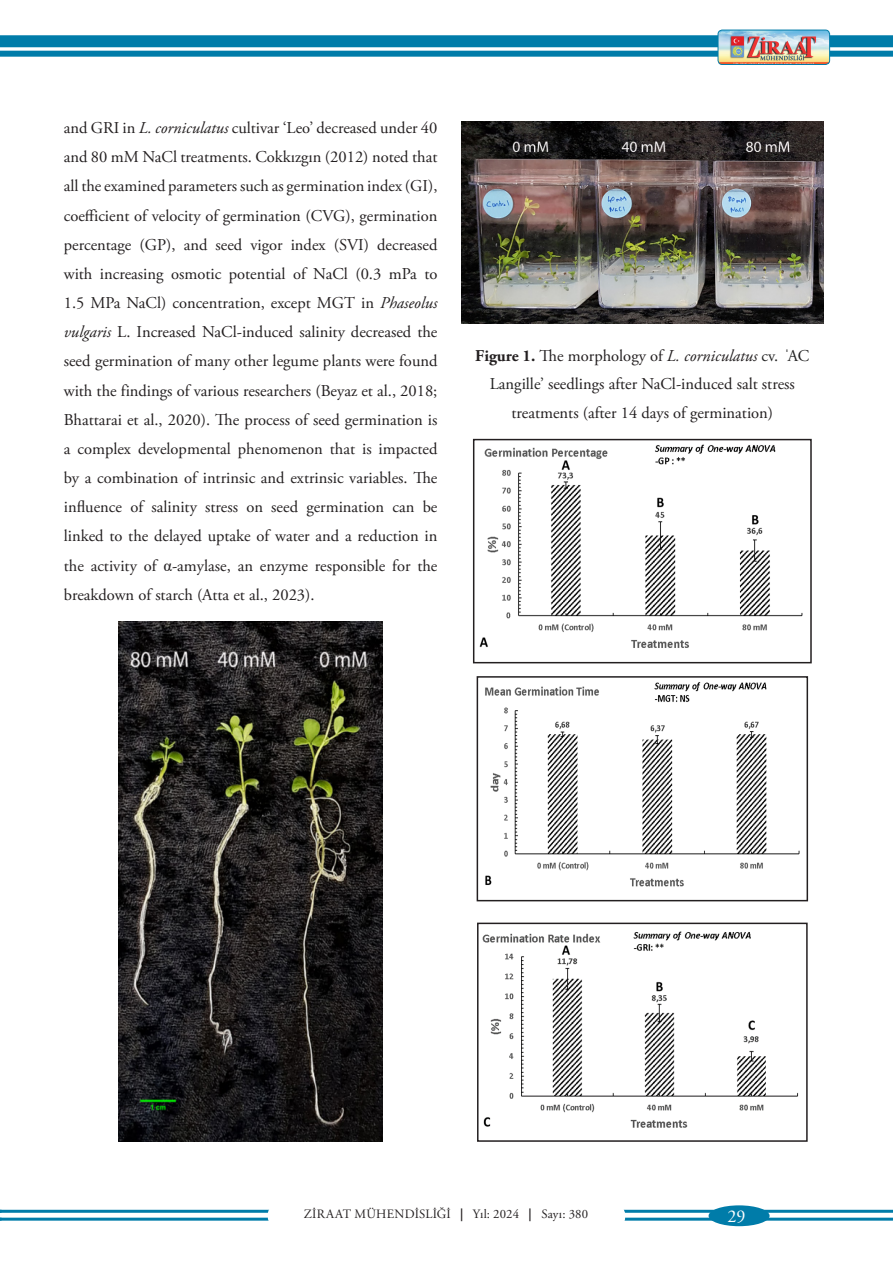
<style>
.page{position:relative;width:893px;height:1263px;background:#fff}
.page>*{position:absolute;margin:0;border:0;box-sizing:border-box;transform-origin:0 0}
.t1{font:18px "Adobe Garamond Pro";color:#fff}
.Dergipak_metin{font:16.5px/29.1px "Adobe Garamond Pro";color:#231f20;text-align:justify}
.t2{font:12.75px "Adobe Garamond Pro";letter-spacing:.015em;color:#231f20}
.s1{font-style:italic}
.s2{font-family:"Times New Roman"}
.s3{font-weight:700}
.s4{color:#222}
.s5{font-family:"Times New Roman";font-style:italic;color:#222}
</style>
<div class="page">
<hr style="left:0;top:1218px;width:893px;height:3px;background:#007ca9">
<hr style="left:0;top:1210px;width:893px;height:3px;background:#007ca9">
<div style="left:709px;top:1205px;width:61px;height:21px;background:#007ca9;border-radius:50%"></div>
<div style="left:268px;top:1206px;width:357px;height:19px;background:#fff;border-radius:7px"></div>
<div style="left:0;top:35px;width:893px;height:12px;background:#007ca9"></div>
<div style="left:0;top:51px;width:893px;height:6px;background:#007ca9"></div>
<img style="left:718px;top:30px;width:112px;height:34px">
<div style="left:718px;top:30px;width:112px;height:35px;border:1px solid #007ca9;border-radius:4px"></div>
<img style="left:119px;top:622px;width:263px;height:520px">
<img style="left:461px;top:121px;width:362px;height:203px">
<img style="left:479px;top:444px;width:324px;height:204px">
<div style="left:473px;top:439px;width:339px;height:224px;border:2px solid #231f20"></div>
<img style="left:485px;top:682px;width:315px;height:205px">
<div style="left:477px;top:676px;width:331px;height:225px;border:2px solid #231f20"></div>
<img style="left:482px;top:931px;width:317px;height:197px">
<div style="left:477px;top:923px;width:331px;height:219px;border:2px solid #231f20"></div>
<p class="Dergipak_metin" style="left:64px;top:114px;width:375px">and GRI in <span class="s1">L. corniculatus</span> cultivar ‘Leo’ decreased under 40 and 80 mM NaCl treatments. Cokkızgın (2012) noted that all the examined parameters such as germination index (GI), coefficient of velocity of germination (CVG), germination percentage (GP), and seed vigor index (SVI) decreased with increasing osmotic potential of NaCl (0.3 mPa to 1.5 MPa NaCl) concentration, except MGT in <span class="s1">Phaseolus vulgaris</span> L. Increased NaCl-induced salinity decreased the seed germination of many other legume plants were found with the findings of various researchers (Beyaz et al., 2018; Bhattarai et al., 2020). The process of seed germination is a complex developmental phenomenon that is impacted by a combination of intrinsic and extrinsic variables. The influence of salinity stress on seed germination can be linked to the delayed uptake of water and a reduction in the activity of <span class="s2">α</span>-amylase, an enzyme responsible for the breakdown of starch (Atta et al., 2023).</p>
<p class="Dergipak_metin" style="left:475px;top:342px;width:336px;line-height:28.5px;text-align:center"><span class="s3">Figure 1.</span> The morphology of <span class="s1">L. corniculatus</span> <span class="s4">cv.</span> <span class="s5">ˈ</span><span class="s4">AC<br>Langille’</span> seedlings after NaCl-induced salt stress treatments (after 14 days of germination)</p>
<p class="t2" style="left:304px;top:1206px;width:286px">ZİRAAT MÜHENDİSLİĞİ <span class="s3">|</span> Yıl: 2024 <span class="s3">|</span> Sayı: 380</p>
<p class="t1" style="left:728px;top:1205px;width:19px">29</p>
</div>
